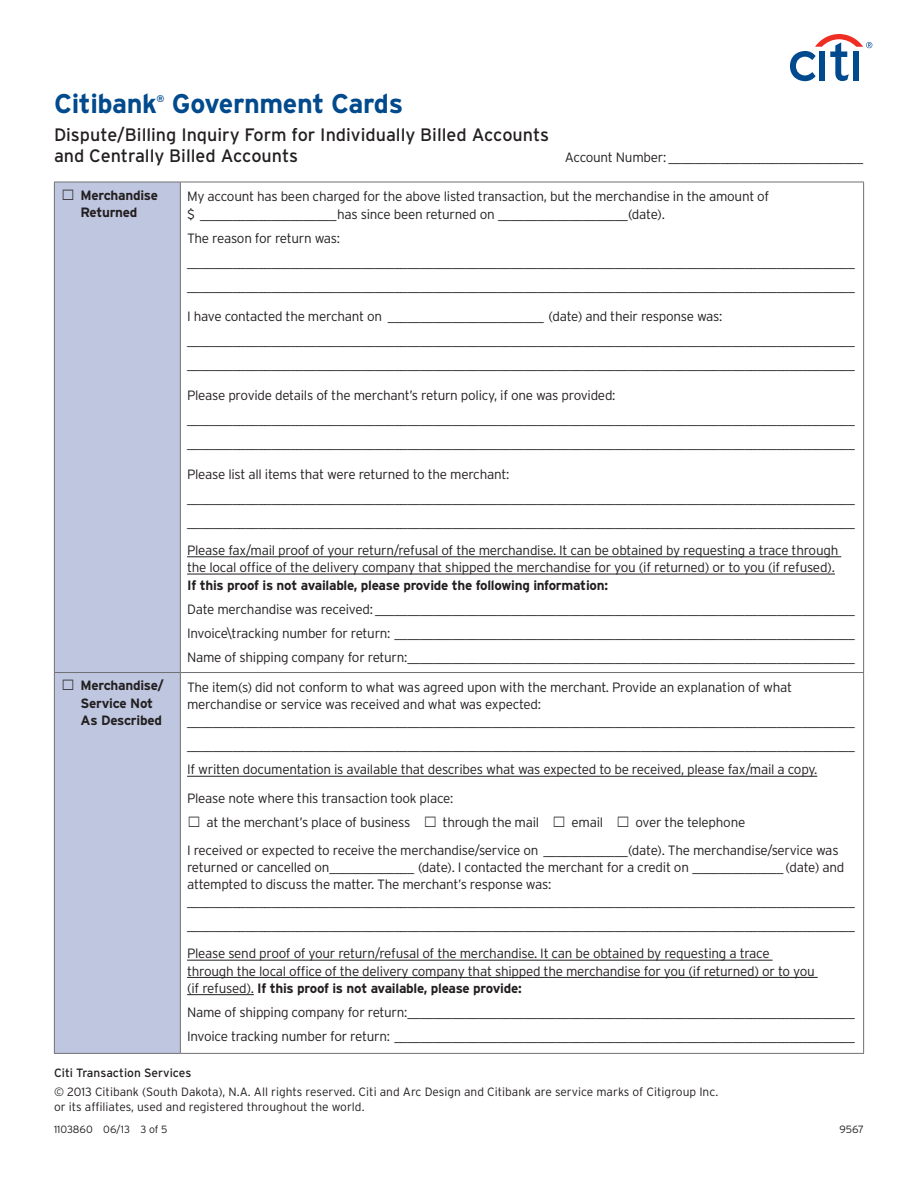
<style>
.page{position:relative;width:918px;height:1188px;background:#fff}
.page>*{position:absolute;margin:0;border:0;box-sizing:border-box;transform-origin:0 0}
.t1{font:700 27px "Interstate";letter-spacing:-.015em;color:#004a8d}
.t2{font:18px/21px "Interstate";color:#231f20}
.t3{font:300 13.5px/24px "Interstate";letter-spacing:-.02em;color:#231f20}
.t4{font:700 13.5px/17.2px "Interstate";letter-spacing:-.02em;color:#231f20;text-align:center}
.t5{font:300 12px/15px "Interstate";color:#231f20}
.t6{font:12px "Interstate";color:#231f20}
.t7{font:300 10.5px "Interstate";color:#231f20}
.t8{font:700 9.6px "Interstate";color:#004a8d}
.s1{font-weight:700}
</style>
<div class="page">
<svg style="left:790px;top:34px;width:82px;height:47px"></svg>
<div style="left:55px;top:183px;width:125px;height:870px;background:#bfc7e0"></div>
<hr style="left:54px;top:182px;width:126px;height:1px;background:#717074">
<hr style="left:54px;top:672px;width:126px;height:1px;background:#717074">
<hr style="left:54px;top:1053px;width:126px;height:1px;background:#717074">
<hr style="left:54px;top:182px;width:1px;height:490px;background:#717074">
<hr style="left:180px;top:182px;width:684px;height:1px;background:#717074">
<hr style="left:180px;top:182px;width:1px;height:490px;background:#717074">
<hr style="left:863px;top:182px;width:1px;height:490px;background:#717074">
<hr style="left:54px;top:673px;width:1px;height:380px;background:#717074">
<hr style="left:180px;top:672px;width:684px;height:1px;background:#717074">
<hr style="left:180px;top:673px;width:1px;height:380px;background:#717074">
<hr style="left:863px;top:673px;width:1px;height:380px;background:#717074">
<hr style="left:180px;top:1053px;width:684px;height:1px;background:#717074">
<hr style="left:187px;top:557px;width:654px;height:1px;background:#231f20">
<hr style="left:187px;top:574px;width:648px;height:1px;background:#231f20">
<hr style="left:187px;top:776px;width:630px;height:1px;background:#231f20">
<hr style="left:187px;top:960px;width:586px;height:1px;background:#231f20">
<hr style="left:187px;top:977px;width:631px;height:1px;background:#231f20">
<hr style="left:187px;top:994px;width:67px;height:1px;background:#231f20">
<h1 class="t1" style="left:54px;top:87px;width:105px">Citibank</h1>
<p class="t8" style="left:157px;top:92px;width:10px">®</p>
<h1 class="t1" style="left:172px;top:87px;width:233px">Government Cards</h1>
<h2 class="t2" style="left:54px;top:124px;width:497px">Dispute/Billing Inquiry Form for Individually Billed Accounts and Centrally Billed Accounts</h2>
<p class="t4" style="left:61px;top:186px;width:98px">□ Merchandise<br>Returned</p>
<p class="t3" style="left:187px;top:188px;width:584px;line-height:17.2px">My account has been charged for the above listed transaction, but the merchandise in the amount of $ _____________________has since been returned on ____________________(date).</p>
<p class="t3" style="left:187px;top:226px;width:669px">The reason for return was: _______________________________________________________________________________________________________ _______________________________________________________________________________________________________</p>
<p class="t3" style="left:187px;top:305px;width:669px">I have contacted the merchant on ________________________ (date) and their response was: _______________________________________________________________________________________________________ _______________________________________________________________________________________________________</p>
<p class="t3" style="left:187px;top:383px;width:669px">Please provide details of the merchant’s return policy, if one was provided: _______________________________________________________________________________________________________ _______________________________________________________________________________________________________</p>
<p class="t3" style="left:187px;top:462px;width:669px">Please list all items that were returned to the merchant: _______________________________________________________________________________________________________ _______________________________________________________________________________________________________</p>
<p class="t3" style="left:187px;top:542px;width:653px;line-height:17.2px">Please fax/mail proof of your return/refusal of the merchandise. It can be obtained by requesting a trace through the local office of the delivery company that shipped the merchandise for you (if returned) or to you (if refused).</p>
<p class="t4" style="left:187px;top:576px;width:422px">If this proof is not available, please provide the following information:</p>
<p class="t3" style="left:187px;top:597px;width:669px;text-align:justify">Date merchandise was received: __________________________________________________________________________ Invoice\tracking number for return: _______________________________________________________________________ Name of shipping company for return:_____________________________________________________________________</p>
<p class="t4" style="left:81px;top:677px;width:85px;text-align:left;text-indent:-20px">□ Merchandise/<br>Service Not<br>As Described</p>
<p class="t3" style="left:187px;top:678px;width:669px;line-height:17.2px">The item(s) did not conform to what was agreed upon with the merchant. Provide an explanation of what merchandise or service was received and what was expected: _______________________________________________________________________________________________________</p>
<p class="t3" style="left:187px;top:734px;width:669px">_______________________________________________________________________________________________________<br>If written documentation is available that describes what was expected to be received, please fax/mail a copy.</p>
<p class="t3" style="left:187px;top:786px;width:268px">Please note where this transaction took place:</p>
<p class="t3" style="left:187px;top:808px;width:653px;line-height:28px">□ at the merchant’s place of business □ through the mail □ email □ over the telephone<br>I received or expected to receive the merchandise/service on _____________(date). The merchandise/service was</p>
<p class="t3" style="left:187px;top:858px;width:669px;line-height:17.2px">returned or cancelled on_____________ (date). I contacted the merchant for a credit on ______________ (date) and attempted to discuss the matter. The merchant’s response was: _______________________________________________________________________________________________________</p>
<p class="t3" style="left:187px;top:911px;width:669px;line-height:28px">_______________________________________________________________________________________________________<br>Please send proof of your return/refusal of the merchandise. It can be obtained by requesting a trace</p>
<p class="t3" style="left:187px;top:962px;width:629px;line-height:17.2px">through the local office of the delivery company that shipped the merchandise for you (if returned) or to you (if refused). <span class="s1">If this proof is not available, please provide:</span></p>
<p class="t3" style="left:187px;top:1000px;width:669px">Name of shipping company for return:_____________________________________________________________________<br>Invoice tracking number for return: _______________________________________________________________________</p>
<p class="t3" style="left:565px;top:145px;width:300px">Account Number: ______________________________</p>
<p class="t6" style="left:54px;top:1066px;width:139px">Citi Transaction Services</p>
<p class="t5" style="left:54px;top:1084px;width:666px">© 2013 Citibank (South Dakota), N.A. All rights reserved. Citi and Arc Design and Citibank are service marks of Citigroup Inc. or its affiliates, used and registered throughout the world.</p>
<p class="t7" style="left:54px;top:1123px;width:115px">1103860 06/13 3 of 5</p>
<p class="t7" style="left:839px;top:1123px;width:26px">9567</p>
</div>
